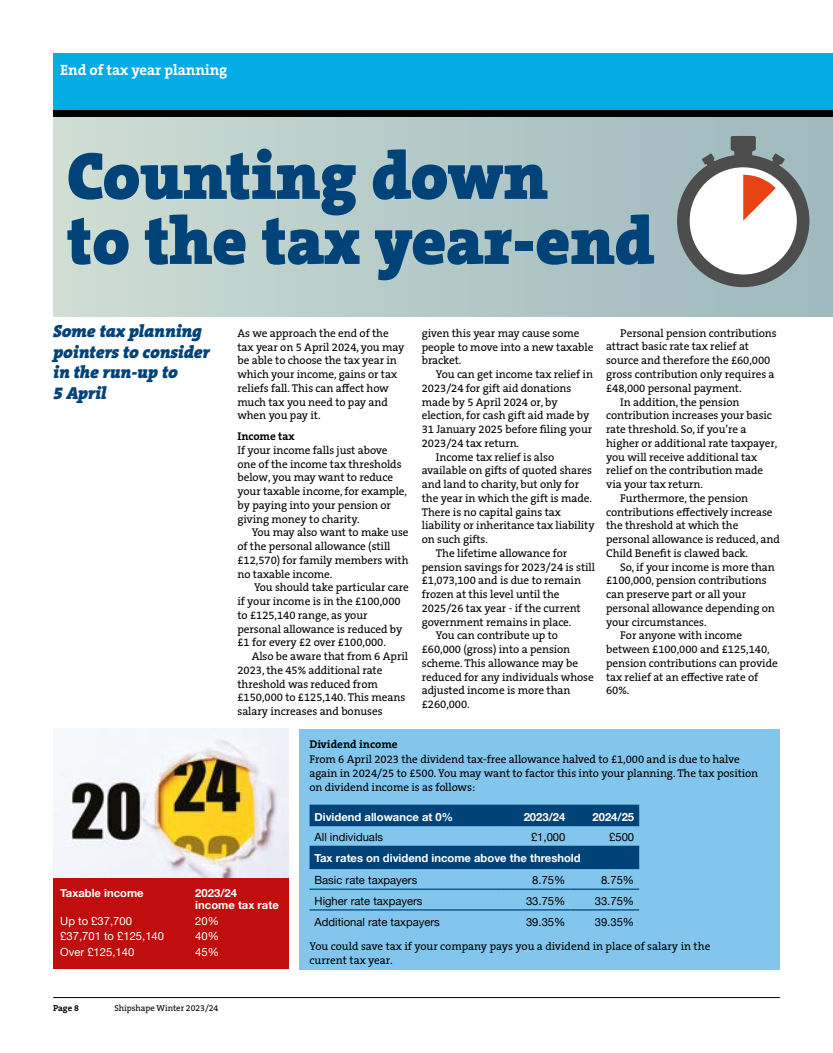
<style>
.page{position:relative;width:833px;height:1053px;background:#fff}
.page>*{position:absolute;margin:0;border:0;box-sizing:border-box;transform-origin:0 0}
.t1{font:900 67.5px/65px "The Serif B W9";letter-spacing:-.005em;color:#004379}
.t2{font:italic 900 17.5px/20.6px "The Serif B W9";letter-spacing:-.005em;color:#004379}
.t3{font:700 15px "The Serif B W7";letter-spacing:-.005em;color:#fff}
.t4{font:11.25px/13.8px "The Serif B W5 Plain";letter-spacing:-.005em;color:#000}
.t5{font:11.25px "Helvetica Neue";color:#000}
.t6{font:700 11.25px/12.5px "Helvetica Neue";color:#fff}
.t7{font:11.25px "Helvetica Neue";color:#fff}
.t8{font:700 11.25px "The Serif B W7";color:#000}
.t9{font:8.75px "The Serif B W5 Plain";letter-spacing:-.005em;color:#000}
.t10{font:700 8.75px "The Serif B W7";color:#000}
</style>
<div class="page">
<hr style="left:53px;top:997px;width:727px;height:1px;background:#000">
<div style="left:299px;top:729px;width:481px;height:240px;background:#82c6ee"></div>
<div style="left:53px;top:117px;width:780px;height:199px;background:linear-gradient(to right,#ceddd4,#9cb7be)"></div>
<svg style="left:730px;top:136px;width:26px;height:20px"></svg>
<svg style="left:702px;top:153px;width:13px;height:13px"></svg>
<svg style="left:772px;top:153px;width:12px;height:13px"></svg>
<div style="left:677px;top:155px;width:132px;height:132px;background:#4d4d4d;border-radius:50%"></div>
<div style="left:689px;top:167px;width:108px;height:107px;background:#fff;border-radius:50%"></div>
<svg style="left:743px;top:175px;width:32px;height:46px"></svg>
<div style="left:53px;top:53px;width:780px;height:57px;background:#03ace4"></div>
<div style="left:53px;top:110px;width:780px;height:7px;background:#000"></div>
<svg style="left:309px;top:804px;width:330px;height:63px"></svg>
<hr style="left:309px;top:824px;width:192px;height:2px;background:#004379">
<hr style="left:501px;top:824px;width:69px;height:2px;background:#004379">
<hr style="left:570px;top:824px;width:69px;height:2px;background:#004379">
<hr style="left:309px;top:845px;width:192px;height:1px;background:#004379">
<hr style="left:501px;top:845px;width:69px;height:1px;background:#004379">
<hr style="left:570px;top:845px;width:69px;height:1px;background:#004379">
<hr style="left:309px;top:867px;width:192px;height:2px;background:#004379">
<hr style="left:501px;top:867px;width:69px;height:2px;background:#004379">
<hr style="left:570px;top:867px;width:69px;height:2px;background:#004379">
<hr style="left:309px;top:888px;width:192px;height:1px;background:#004379">
<hr style="left:501px;top:888px;width:69px;height:1px;background:#004379">
<hr style="left:570px;top:888px;width:69px;height:1px;background:#004379">
<hr style="left:309px;top:909px;width:192px;height:1px;background:#004379">
<hr style="left:501px;top:909px;width:69px;height:1px;background:#004379">
<hr style="left:570px;top:909px;width:69px;height:1px;background:#004379">
<img style="left:53px;top:729px;width:235px;height:149px">
<div style="left:53px;top:878px;width:235px;height:91px;background:#c00d0e"></div>
<h3 class="t3" style="left:60px;top:60px;width:169px">End of tax year planning</h3>
<h1 class="t1" style="left:67px;top:143px;width:589px">Counting down<br>to the tax year-end</h1>
<h2 class="t2" style="left:53px;top:320px;width:158px">Some tax planning pointers to consider in the run-up to<br>5 April</h2>
<p class="t4" style="left:237px;top:326px;width:168px">As we approach the end of the tax year on 5 April 2024, you may be able to choose the tax year in which your income, gains or tax reliefs fall. This can affect how much tax you need to pay and when you pay it.</p>
<p class="t8" style="left:237px;top:428px;width:59px">Income tax</p>
<p class="t4" style="left:237px;top:443px;width:171px">If your income falls just above one of the income tax thresholds below, you may want to reduce your taxable income, for example, by paying into your pension or giving money to charity.</p>
<p class="t4" style="left:237px;top:525px;width:173px;text-indent:14px">You may also want to make use of the personal allowance (still £12,570) for family members with no taxable income.</p>
<p class="t4" style="left:237px;top:580px;width:173px;text-indent:17px">You should take particular care if your income is in the £100,000 to £125,140 range, as your personal allowance is reduced by £1 for every £2 over £100,000.</p>
<p class="t4" style="left:237px;top:649px;width:172px;text-indent:14px">Also be aware that from 6 April<br>2023, the 45% additional rate threshold was reduced from £150,000 to £125,140. This means salary increases and bonuses</p>
<p class="t4" style="left:422px;top:326px;width:173px">given this year may cause some people to move into a new taxable bracket.</p>
<p class="t4" style="left:436px;top:367px;width:158px">You can get income tax relief in</p>
<p class="t4" style="left:422px;top:381px;width:151px">2023/24 for gift aid donations</p>
<p class="t4" style="left:422px;top:395px;width:137px">made by 5 April 2024 or, by</p>
<p class="t4" style="left:422px;top:408px;width:169px">election, for cash gift aid made by</p>
<p class="t4" style="left:422px;top:422px;width:172px">31 January 2025 before filing your</p>
<p class="t4" style="left:422px;top:436px;width:99px">2023/24 tax return.</p>
<p class="t4" style="left:436px;top:450px;width:120px">Income tax relief is also</p>
<p class="t4" style="left:422px;top:463px;width:172px">available on gifts of quoted shares</p>
<p class="t4" style="left:422px;top:477px;width:159px">and land to charity, but only for</p>
<p class="t4" style="left:422px;top:491px;width:172px">the year in which the gift is made.</p>
<p class="t4" style="left:422px;top:505px;width:141px">There is no capital gains tax</p>
<p class="t4" style="left:422px;top:518px;width:174px">liability or inheritance tax liability</p>
<p class="t4" style="left:422px;top:532px;width:68px">on such gifts.</p>
<p class="t4" style="left:436px;top:546px;width:133px">The lifetime allowance for</p>
<p class="t4" style="left:422px;top:560px;width:175px">pension savings for 2023/24 is still</p>
<p class="t4" style="left:422px;top:573px;width:161px">£1,073,100 and is due to remain</p>
<p class="t4" style="left:422px;top:587px;width:139px">frozen at this level until the</p>
<p class="t4" style="left:422px;top:601px;width:160px">2025/26 tax year - if the current</p>
<p class="t4" style="left:422px;top:615px;width:151px">government remains in place.</p>
<p class="t4" style="left:436px;top:628px;width:123px">You can contribute up to</p>
<p class="t4" style="left:422px;top:642px;width:150px">£60,000 (gross) into a pension</p>
<p class="t4" style="left:422px;top:656px;width:158px">scheme. This allowance may be</p>
<p class="t4" style="left:422px;top:670px;width:173px">reduced for any individuals whose</p>
<p class="t4" style="left:422px;top:683px;width:150px">adjusted income is more than</p>
<p class="t4" style="left:422px;top:697px;width:49px">£260,000.</p>
<p class="t4" style="left:620px;top:326px;width:158px">Personal pension contributions</p>
<p class="t4" style="left:606px;top:340px;width:144px">attract basic rate tax relief at</p>
<p class="t4" style="left:606px;top:353px;width:166px">source and therefore the £60,000</p>
<p class="t4" style="left:606px;top:367px;width:170px">gross contribution only requires a</p>
<p class="t4" style="left:606px;top:381px;width:137px">£48,000 personal payment.</p>
<p class="t4" style="left:620px;top:395px;width:121px">In addition, the pension</p>
<p class="t4" style="left:606px;top:408px;width:167px">contribution increases your basic</p>
<p class="t4" style="left:606px;top:422px;width:142px">rate threshold. So, if you’re a</p>
<p class="t4" style="left:606px;top:436px;width:173px">higher or additional rate taxpayer,</p>
<p class="t4" style="left:606px;top:450px;width:152px">you will receive additional tax</p>
<p class="t4" style="left:606px;top:463px;width:159px">relief on the contribution made</p>
<p class="t4" style="left:606px;top:477px;width:98px">via your tax return.</p>
<p class="t4" style="left:620px;top:491px;width:129px">Furthermore, the pension</p>
<p class="t4" style="left:606px;top:505px;width:168px">contributions effectively increase</p>
<p class="t4" style="left:606px;top:518px;width:134px">the threshold at which the</p>
<p class="t4" style="left:606px;top:532px;width:175px">personal allowance is reduced, and</p>
<p class="t4" style="left:606px;top:546px;width:143px">Child Benefit is clawed back.</p>
<p class="t4" style="left:620px;top:560px;width:156px">So, if your income is more than</p>
<p class="t4" style="left:606px;top:573px;width:162px">£100,000, pension contributions</p>
<p class="t4" style="left:606px;top:587px;width:141px">can preserve part or all your</p>
<p class="t4" style="left:606px;top:601px;width:170px">personal allowance depending on</p>
<p class="t4" style="left:606px;top:615px;width:102px">your circumstances.</p>
<p class="t4" style="left:620px;top:628px;width:123px">For anyone with income</p>
<p class="t4" style="left:606px;top:642px;width:165px">between £100,000 and £125,140,</p>
<p class="t4" style="left:606px;top:656px;width:173px">pension contributions can provide</p>
<p class="t4" style="left:606px;top:670px;width:154px">tax relief at an effective rate of</p>
<p class="t4" style="left:606px;top:683px;width:25px">60%.</p>
<p class="t6" style="left:60px;top:886px;width:85px">Taxable income</p>
<p class="t6" style="left:195px;top:886px;width:85px">2023/24 income tax rate</p>
<p class="t7" style="left:60px;top:912px;width:73px">Up to £37,700</p>
<p class="t7" style="left:195px;top:912px;width:25px">20%</p>
<p class="t7" style="left:60px;top:928px;width:105px">£37,701 to £125,140</p>
<p class="t7" style="left:195px;top:928px;width:25px">40%</p>
<p class="t7" style="left:60px;top:943px;width:76px">Over £125,140</p>
<p class="t7" style="left:195px;top:943px;width:25px">45%</p>
<p class="t10" style="left:53px;top:1002px;width:27px">Page 8</p>
<p class="t9" style="left:115px;top:1002px;width:105px">Shipshape Winter 2023/24</p>
<p class="t8" style="left:309px;top:736px;width:90px">Dividend income</p>
<p class="t4" style="left:309px;top:752px;width:450px">From 6 April 2023 the dividend tax-free allowance halved to £1,000 and is due to halve again in 2024/25 to £500. You may want to factor this into your planning. The tax position on dividend income is as follows:</p>
<p class="t6" style="left:314px;top:810px;width:140px">Dividend allowance at 0%</p>
<p class="t6" style="left:524px;top:810px;width:43px">2023/24</p>
<p class="t6" style="left:592px;top:810px;width:43px">2024/25</p>
<p class="t5" style="left:314px;top:829px;width:70px">All individuals</p>
<p class="t5" style="left:531px;top:829px;width:36px">£1,000</p>
<p class="t5" style="left:609px;top:829px;width:27px">£500</p>
<p class="t6" style="left:314px;top:852px;width:268px">Tax rates on dividend income above the threshold</p>
<p class="t5" style="left:314px;top:872px;width:104px">Basic rate taxpayers</p>
<p class="t5" style="left:532px;top:872px;width:35px">8.75%</p>
<p class="t5" style="left:601px;top:872px;width:35px">8.75%</p>
<p class="t5" style="left:314px;top:892px;width:109px">Higher rate taxpayers</p>
<p class="t5" style="left:526px;top:892px;width:41px">33.75%</p>
<p class="t5" style="left:595px;top:892px;width:41px">33.75%</p>
<p class="t5" style="left:314px;top:913px;width:127px">Additional rate taxpayers</p>
<p class="t5" style="left:526px;top:913px;width:41px">39.35%</p>
<p class="t5" style="left:595px;top:913px;width:41px">39.35%</p>
<p class="t4" style="left:309px;top:939px;width:402px">You could save tax if your company pays you a dividend in place of salary in the current tax year.</p>
</div>
